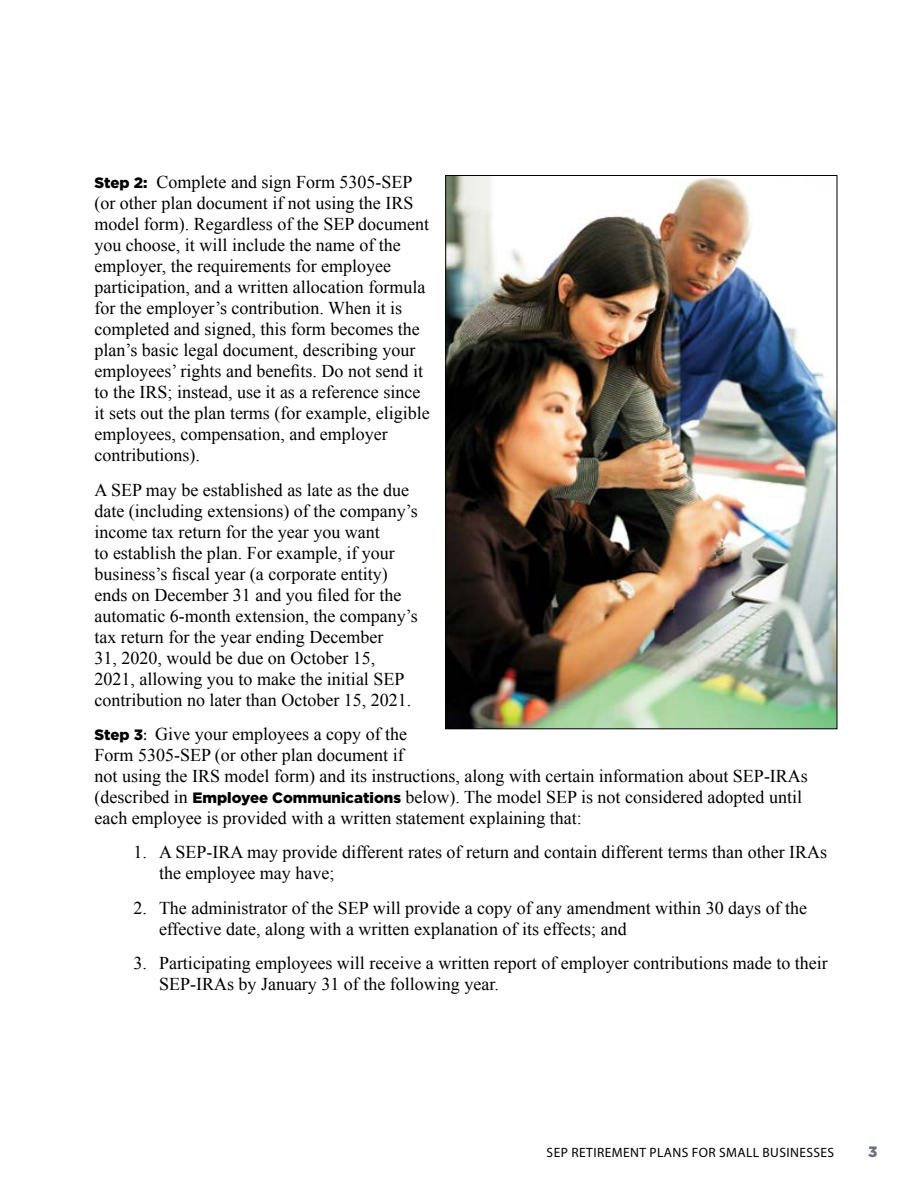
<style>
.page{position:relative;width:918px;height:1188px;background:#fff}
.page>*{position:absolute;margin:0;border:0;box-sizing:border-box;transform-origin:0 0}
.t1{font:18px/21px "Times New Roman";color:#000}
.t2{font:900 15px "Gotham";color:#6d7178}
.t3{font:13.5px "Myriad Pro";letter-spacing:.03em;color:#000}
.s1{font-family:"Gotham";font-weight:900;font-size:15px}
.s2{font-family:"Minion Pro"}
</style>
<div class="page">
<img style="left:448px;top:177px;width:387px;height:550px">
<p class="t1" style="left:94px;top:171px;width:337px"><span class="s1">Step 2:</span> Complete and sign Form 5305-SEP (or other plan document if not using the IRS model form). Regardless of the SEP document you choose, it will include the name of the employer, the requirements for employee participation, and a written allocation formula for the employer’s contribution. When it is completed and signed, this form becomes the plan’s basic legal document, describing your employees’ rights and benefits. Do not send it to the IRS; instead, use it as a reference since it sets out the plan terms (for example, eligible employees, compensation, and employer contributions).</p>
<p class="t1" style="left:94px;top:479px;width:325px">A SEP may be established as late as the due date (including extensions) of the company’s income tax return for the year you want<br>to establish the plan. For example, if your business’s fiscal year (a corporate entity) ends on December 31 and you filed for the automatic 6-month extension, the company’s tax return for the year ending December<br>31, 2020, would be due on October 15, 2021, allowing you to make the initial SEP contribution no later than October 15, 2021.</p>
<p class="t1" style="left:94px;top:723px;width:715px"><span class="s1">Step 3</span><span class="s2">:</span> Give your employees a copy of the<br>Form 5305-SEP (or other plan document if<br>not using the IRS model form) and its instructions, along with certain information about SEP-IRAs (described in <span class="s1">Employee Communications</span> below). The model SEP is not considered adopted until each employee is provided with a written statement explaining that:</p>
<p class="t1" style="left:159px;top:842px;width:670px;text-indent:-26px">1. A SEP-IRA may provide different rates of return and contain different terms than other IRAs the employee may have;</p>
<p class="t1" style="left:159px;top:897px;width:650px;text-indent:-26px">2. The administrator of the SEP will provide a copy of any amendment within 30 days of the effective date, along with a written explanation of its effects; and</p>
<p class="t1" style="left:159px;top:953px;width:670px;text-indent:-26px">3. Participating employees will receive a written report of employer contributions made to their<br>SEP-IRAs by January 31 of the following year.</p>
<p class="t3" style="left:547px;top:1144px;width:289px">SEP RETIREMENT PLANS FOR SMALL BUSINESSES</p>
<p class="t2" style="left:868px;top:1142px;width:11px">3</p>
</div>
